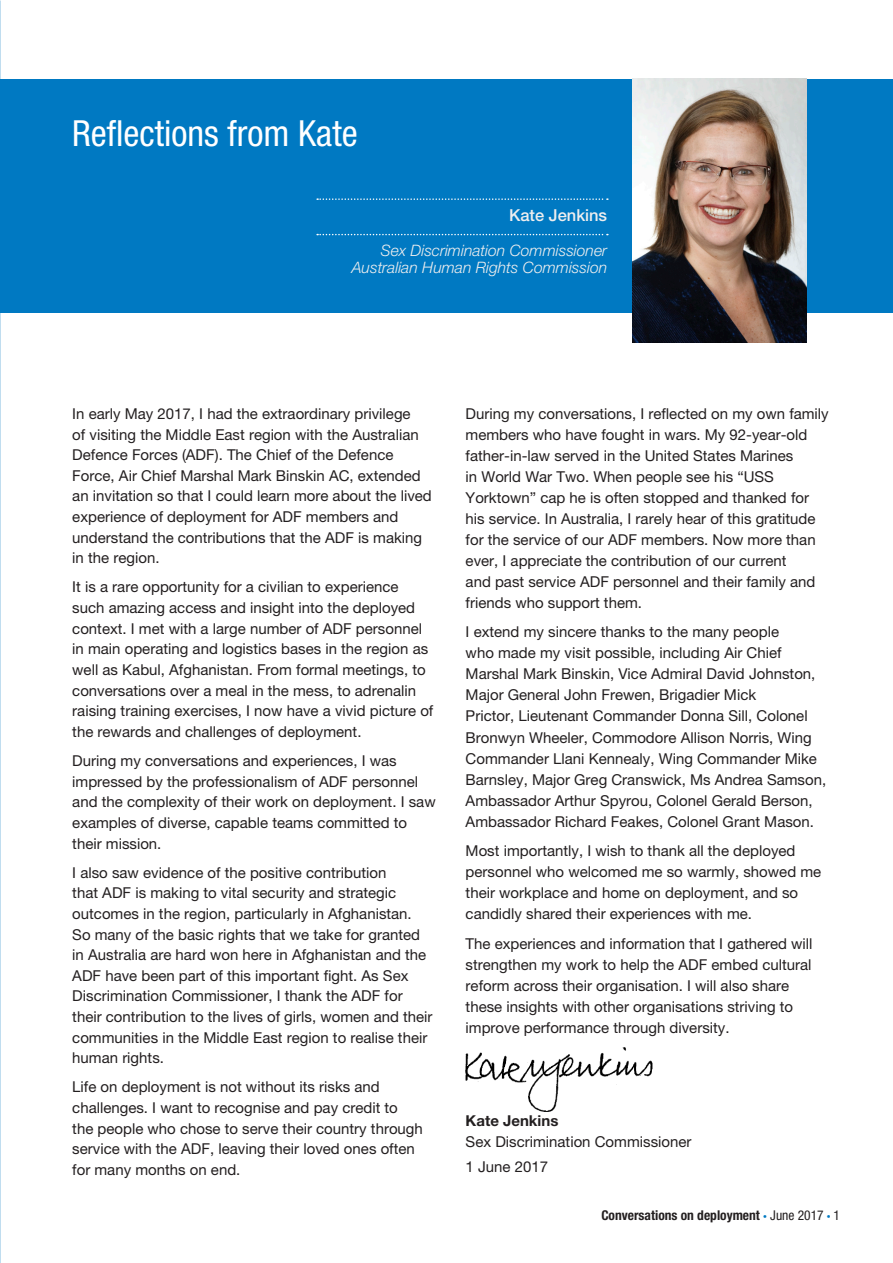
<style>
.page{position:relative;width:893px;height:1263px;background:#fff}
.page>*{position:absolute;margin:0;border:0;box-sizing:border-box;transform-origin:0 0}
.Heading_1{font:condensed 36px "Helvetica Neue LT Pro";color:#fff}
.Commissioners_Name{font:500 16.5px "Helvetica Neue LT Pro";color:#eeeeef}
.Commissioners_Title{font:italic 300 15.75px/16.5px "Helvetica Neue LT Pro";color:#eeeeef;text-align:right}
.t1{font:15px/21px "Helvetica Neue LT Pro";color:#231f20}
.t2{font:700 15px "Helvetica Neue LT Pro";color:#231f20}
.Master_Header{font:700 condensed 13.5px "Helvetica Neue LT Pro";color:#231f20}
.s1{font-family:"Myriad Pro";font-weight:400;font-stretch:normal;color:#0079c2}
.s2{font-weight:400}
</style>
<div class="page">
<div style="left:0;top:79px;width:893px;height:234px;background:#0079c2"></div>
<svg style="left:317px;top:198px;width:291px;height:2px"></svg>
<svg style="left:317px;top:234px;width:291px;height:1px"></svg>
<img style="left:632px;top:79px;width:174px;height:263px">
<img style="left:466px;top:1047px;width:187px;height:65px">
<p class="Heading_1" style="left:72px;top:113px;width:287px">Reflections from Kate</p>
<p class="Commissioners_Name" style="left:509px;top:205px;width:100px">Kate Jenkins</p>
<p class="Commissioners_Title" style="left:352px;top:242px;width:257px">Sex Discrimination Commissioner<br>Australian Human Rights Commission</p>
<p class="t1" style="left:72px;top:403px;width:361px;line-height:20.5px">In early May 2017, I had the extraordinary privilege<br>of visiting the Middle East region with the Australian Defence Forces (ADF). The Chief of the Defence Force, Air Chief Marshal Mark Binskin AC, extended an invitation so that I could learn more about the lived experience of deployment for ADF members and understand the contributions that the ADF is making in the region.</p>
<p class="t1" style="left:72px;top:577px;width:363px">It is a rare opportunity for a civilian to experience such amazing access and insight into the deployed context. I met with a large number of ADF personnel in main operating and logistics bases in the region as well as Kabul, Afghanistan. From formal meetings, to conversations over a meal in the mess, to adrenalin raising training exercises, I now have a vivid picture of the rewards and challenges of deployment.</p>
<p class="t1" style="left:72px;top:750px;width:365px">During my conversations and experiences, I was impressed by the professionalism of ADF personnel and the complexity of their work on deployment. I saw examples of diverse, capable teams committed to their mission.</p>
<p class="t1" style="left:72px;top:862px;width:362px">I also saw evidence of the positive contribution<br>that ADF is making to vital security and strategic outcomes in the region, particularly in Afghanistan.<br>So many of the basic rights that we take for granted in Australia are hard won here in Afghanistan and the ADF have been part of this important fight. As Sex Discrimination Commissioner, I thank the ADF for their contribution to the lives of girls, women and their communities in the Middle East region to realise their human rights.</p>
<p class="t1" style="left:72px;top:1076px;width:352px">Life on deployment is not without its risks and challenges. I want to recognise and pay credit to<br>the people who chose to serve their country through service with the ADF, leaving their loved ones often for many months on end.</p>
<p class="t1" style="left:466px;top:403px;width:365px">During my conversations, I reflected on my own family members who have fought in wars. My 92-year-old father-in-law served in the United States Marines<br>in World War Two. When people see his “USS Yorktown” cap he is often stopped and thanked for his service. In Australia, I rarely hear of this gratitude for the service of our ADF members. Now more than ever, I appreciate the contribution of our current<br>and past service ADF personnel and their family and friends who support them.</p>
<p class="t1" style="left:466px;top:621px;width:362px">I extend my sincere thanks to the many people<br>who made my visit possible, including Air Chief Marshal Mark Binskin, Vice Admiral David Johnston, Major General John Frewen, Brigadier Mick<br>Prictor, Lieutenant Commander Donna Sill, Colonel Bronwyn Wheeler, Commodore Allison Norris, Wing Commander Llani Kennealy, Wing Commander Mike Barnsley, Major Greg Cranswick, Ms Andrea Samson, Ambassador Arthur Spyrou, Colonel Gerald Berson, Ambassador Richard Feakes, Colonel Grant Mason.</p>
<p class="t1" style="left:466px;top:840px;width:357px">Most importantly, I wish to thank all the deployed personnel who welcomed me so warmly, showed me their workplace and home on deployment, and so candidly shared their experiences with me.</p>
<p class="t1" style="left:466px;top:932px;width:348px">The experiences and information that I gathered will strengthen my work to help the ADF embed cultural reform across their organisation. I will also share these insights with other organisations striving to improve performance through diversity.</p>
<p class="t2" style="left:466px;top:1111px;width:94px">Kate Jenkins</p>
<p class="t1" style="left:466px;top:1131px;width:227px">Sex Discrimination Commissioner</p>
<p class="t1" style="left:466px;top:1156px;width:84px">1 June 2017</p>
<p class="Master_Header" style="left:601px;top:1207px;width:240px">Conversations on deployment <span class="s1">•</span> <span class="s2">June 2017</span> <span class="s1">•</span> <span class="s2">1</span></p>
</div>
